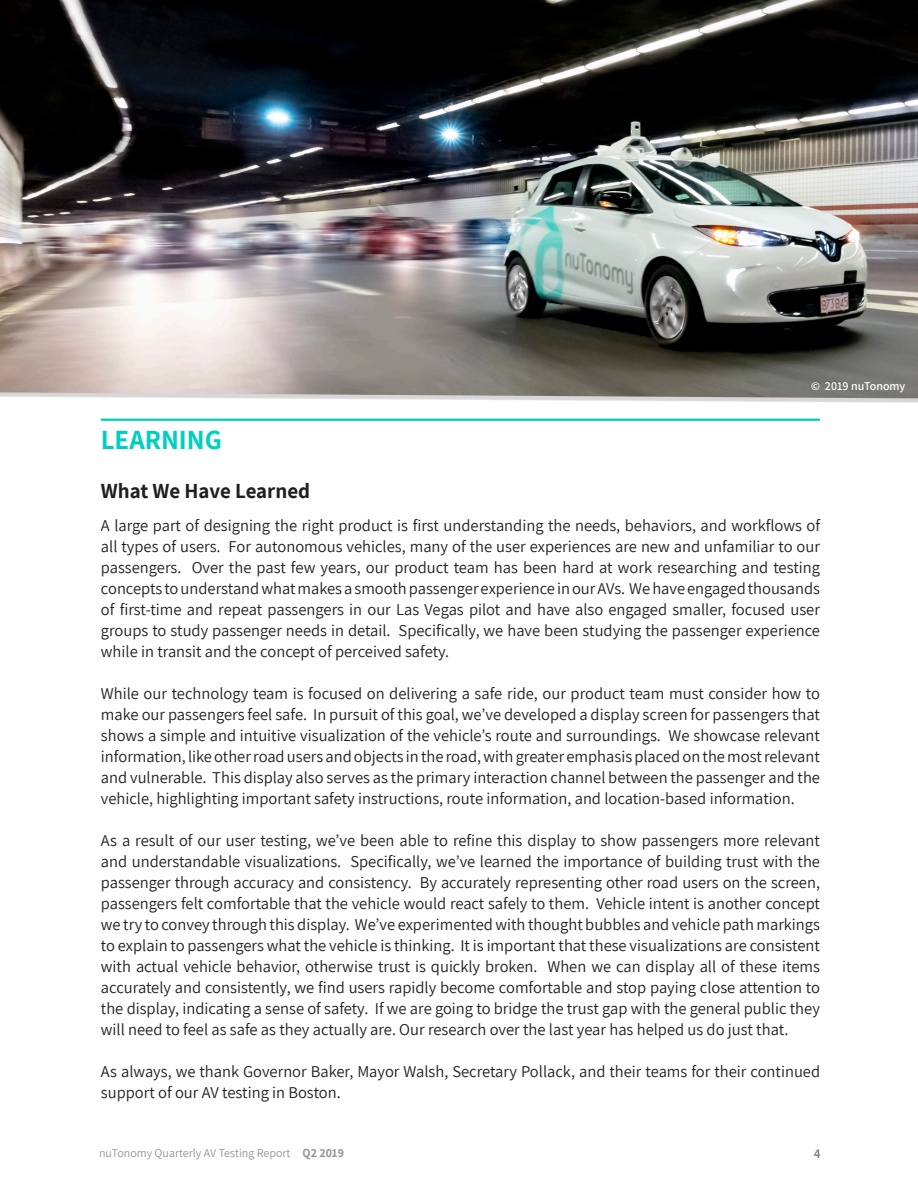
<style>
.page{position:relative;width:918px;height:1188px;background:#fff}
.page>*{position:absolute;margin:0;border:0;box-sizing:border-box;transform-origin:0 0}
.t1{font:700 27px "Assistant";color:#00cfbf}
.t2{font:700 21px "Assistant";color:#231f20}
.t3{font:16.5px/21px "Assistant";color:#231f20;text-align:justify}
.t4{font:600 13.5px "Assistant";color:#76787b}
.t5{font:12px "Assistant";color:#939598}
.t6{font:600 12px "Assistant";color:#fff}
.s1{font-weight:700}
</style>
<div class="page">
<img style="left:0;top:0;width:918px;height:398px">
<hr style="left:101px;top:419px;width:719px;height:2px;background:#00cfc0">
<p class="t1" style="left:101px;top:421px;width:123px">LEARNING</p>
<p class="t6" style="left:811px;top:378px;width:96px">© 2019 nuTonomy</p>
<p class="t2" style="left:101px;top:477px;width:211px">What We Have Learned</p>
<p class="t3" style="left:101px;top:515px;width:721px">A large part of designing the right product is first understanding the needs, behaviors, and workflows of all types of users. For autonomous vehicles, many of the user experiences are new and unfamiliar to our passengers. Over the past few years, our product team has been hard at work researching and testing concepts to understand what makes a smooth passenger experience in our AVs. We have engaged thousands of first-time and repeat passengers in our Las Vegas pilot and have also engaged smaller, focused user groups to study passenger needs in detail. Specifically, we have been studying the passenger experience while in transit and the concept of perceived safety.</p>
<p class="t3" style="left:101px;top:683px;width:721px">While our technology team is focused on delivering a safe ride, our product team must consider how to make our passengers feel safe. In pursuit of this goal, we’ve developed a display screen for passengers that shows a simple and intuitive visualization of the vehicle’s route and surroundings. We showcase relevant information, like other road users and objects in the road, with greater emphasis placed on the most relevant and vulnerable. This display also serves as the primary interaction channel between the passenger and the vehicle, highlighting important safety instructions, route information, and location-based information.</p>
<p class="t3" style="left:101px;top:830px;width:721px">As a result of our user testing, we’ve been able to refine this display to show passengers more relevant and understandable visualizations. Specifically, we’ve learned the importance of building trust with the passenger through accuracy and consistency. By accurately representing other road users on the screen, passengers felt comfortable that the vehicle would react safely to them. Vehicle intent is another concept we try to convey through this display. We’ve experimented with thought bubbles and vehicle path markings to explain to passengers what the vehicle is thinking. It is important that these visualizations are consistent with actual vehicle behavior, otherwise trust is quickly broken. When we can display all of these items accurately and consistently, we find users rapidly become comfortable and stop paying close attention to the display, indicating a sense of safety. If we are going to bridge the trust gap with the general public they will need to feel as safe as they actually are. Our research over the last year has helped us do just that.</p>
<p class="t3" style="left:101px;top:1061px;width:721px">As always, we thank Governor Baker, Mayor Walsh, Secretary Pollack, and their teams for their continued support of our AV testing in Boston.</p>
<p class="t5" style="left:99px;top:1144px;width:246px">nuTonomy Quarterly AV Testing Report <span class="s1">Q2 2019</span></p>
<p class="t4" style="left:814px;top:1144px;width:8px">4</p>
</div>
